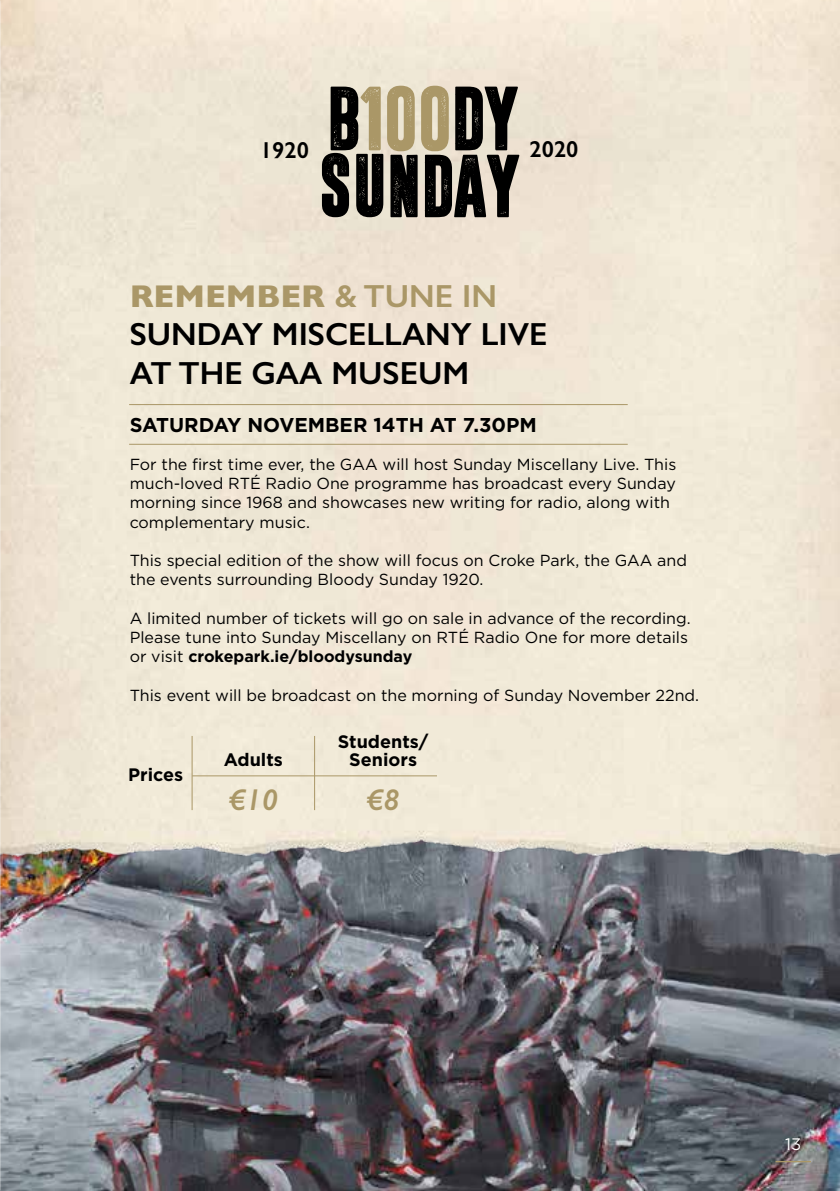
<style>
.page{position:relative;width:840px;height:1191px;background:#fff}
.page>*{position:absolute;margin:0;border:0;box-sizing:border-box;transform-origin:0 0}
.t1{font:79px "Dreamwalker";color:#aa9767}
.t2{font:68.4px "Dreamwalker";letter-spacing:-.02em;color:#000}
.t3{font:600 32px/38.4px "Gill Sans";color:#000}
.t4{font:italic 600 30px "Gill Sans";color:#aa9767}
.t5{font:600 23.2px "Gill Sans";color:#000}
.t6{font:700 20px "Gotham";color:#000}
.t7{font:700 18px/18px "Gotham";color:#000;text-align:center}
.t8{font:16.6px "Gotham";color:#fff}
.t9{font:16px/19.2px "Gotham";color:#000}
.s1{font-weight:700;color:#aa9767}
.s2{color:#aa9767}
.s3{font-weight:700}
</style>
<div class="page">
<img style="left:1px;top:899px;width:838px;height:292px">
<img style="left:1px;top:0;width:838px;height:899px">
<img style="left:0;top:0;width:1px;height:1191px">
<hr style="left:129px;top:404px;width:498px;height:1px;background:#aa9767">
<hr style="left:129px;top:444px;width:498px;height:1px;background:#aa9767">
<hr style="left:191px;top:736px;width:1px;height:74px;background:#aa9767">
<hr style="left:314px;top:736px;width:1px;height:74px;background:#aa9767">
<hr style="left:192px;top:775px;width:245px;height:1px;background:#aa9767">
<svg style="left:330px;top:87px;width:28px;height:63px;background:#262522"></svg>
<svg style="left:387px;top:86px;width:27px;height:65px;background:#b7a67d"></svg>
<svg style="left:421px;top:86px;width:27px;height:65px;background:#b7a77d"></svg>
<svg style="left:455px;top:87px;width:62px;height:63px;background:#53514a"></svg>
<hr style="left:775px;top:1160px;width:35px;height:2px;background:#aa9767">
<h1 class="t1" style="left:355px;top:76px;width:36px">1</h1>
<h2 class="t2" style="left:319px;top:153px;width:201px">SUNDAY</h2>
<h3 class="t5" style="left:260px;top:136px;width:50px">1920</h3>
<h3 class="t5" style="left:529px;top:136px;width:50px">2020</h3>
<h3 class="t3" style="left:130px;top:276px;width:419px"><span class="s1">REMEMBER</span> <span class="s2">&amp; TUNE IN<br></span>SUNDAY MISCELLANY LIVE<br>AT THE GAA MUSEUM</h3>
<p class="t6" style="left:130px;top:411px;width:408px">SATURDAY NOVEMBER 14TH AT 7.30PM</p>
<p class="t9" style="left:130px;top:454px;width:548px">For the first time ever, the GAA will host Sunday Miscellany Live. This much-loved RTÉ Radio One programme has broadcast every Sunday morning since 1968 and showcases new writing for radio, along with complementary music.</p>
<p class="t9" style="left:130px;top:550px;width:558px">This special edition of the show will focus on Croke Park, the GAA and the events surrounding Bloody Sunday 1920.</p>
<p class="t9" style="left:130px;top:608px;width:562px">A limited number of tickets will go on sale in advance of the recording.<br>Please tune into Sunday Miscellany on RTÉ Radio One for more details or visit <span class="s3">crokepark.ie/bloodysunday</span></p>
<p class="t9" style="left:130px;top:685px;width:570px">This event will be broadcast on the morning of Sunday November 22nd.</p>
<p class="t7" style="left:128px;top:765px;width:57px">Prices</p>
<p class="t7" style="left:224px;top:750px;width:61px">Adults</p>
<h3 class="t4" style="left:229px;top:782px;width:51px">€10</h3>
<p class="t7" style="left:337px;top:732px;width:92px">Students/<br>Seniors</p>
<h3 class="t4" style="left:366px;top:782px;width:35px">€8</h3>
<p class="t8" style="left:784px;top:1134px;width:18px">13</p>
</div>
